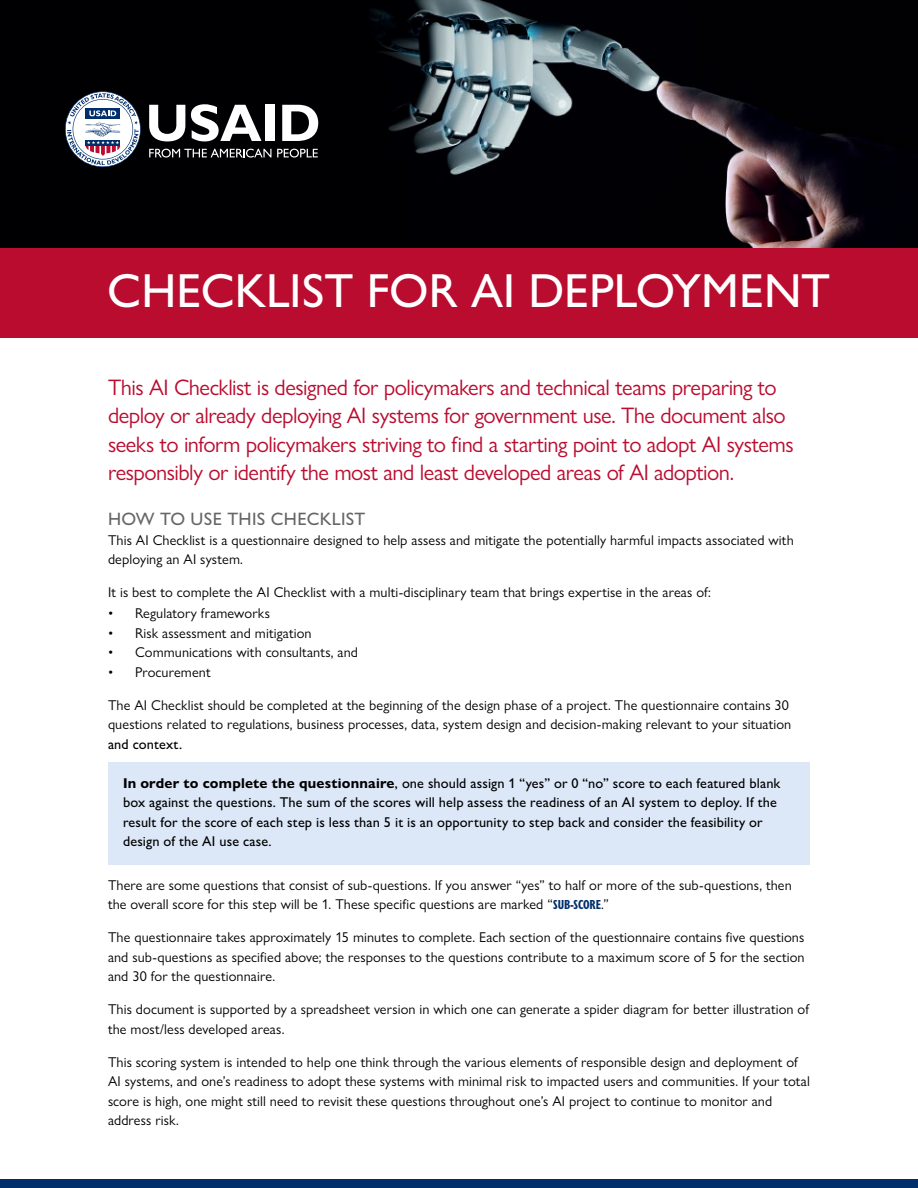
<style>
.page{position:relative;width:918px;height:1188px;background:#fff}
.page>*{position:absolute;margin:0;border:0;box-sizing:border-box;transform-origin:0 0}
.t1{font:500 48px "Gill Sans Nova";color:#fff}
.Body{font:22.5px/28.5px "Gill Sans Nova";letter-spacing:-.02em;color:#ba0c2f}
.Heading_1{font:500 18px "Gill Sans Nova";letter-spacing:.02em;color:#666}
.Body-2{font:14.25px/19.5px "Gill Sans Nova";letter-spacing:.01em;color:#000}
.Body-3{font:500 14.25px/19.5px "Gill Sans Nova";letter-spacing:.01em;color:#000}
.s1{font-weight:500}
.s2{font-weight:700}
.s3{font-weight:700;font-stretch:condensed;font-size:13.5px;color:#002f6c}
</style>
<div class="page">
<img style="left:459px;top:0;width:459px;height:248px">
<div style="left:0;top:0;width:459px;height:264px;background:#000003"></div>
<svg style="left:149px;top:105px;width:36px;height:36px"></svg>
<svg style="left:149px;top:149px;width:122px;height:9px"></svg>
<svg style="left:277px;top:149px;width:41px;height:9px"></svg>
<svg style="left:191px;top:104px;width:70px;height:37px"></svg>
<div style="left:265px;top:105px;width:9px;height:36px;background:#fff"></div>
<svg style="left:282px;top:105px;width:36px;height:36px"></svg>
<svg style="left:65px;top:91px;width:76px;height:76px"></svg>
<div style="left:0;top:248px;width:918px;height:90px;background:#ba0c2f"></div>
<div style="left:0;top:1179px;width:918px;height:9px;background:#002f6c"></div>
<div style="left:108px;top:762px;width:702px;height:103px;background:#dce8f8"></div>
<p class="t1" style="left:107px;top:262px;width:724px">CHECKLIST FOR AI DEPLOYMENT</p>
<p class="Body" style="left:108px;top:373px;width:687px">This AI Checklist is designed for policymakers and technical teams preparing to deploy or already deploying AI systems for government use. The document also seeks to inform policymakers striving to find a starting point to adopt AI systems responsibly or identify the most and least developed areas of AI adoption.</p>
<p class="Heading_1" style="left:108px;top:508px;width:259px">HOW TO USE THIS CHECKLIST</p>
<p class="Body-2" style="left:108px;top:530px;width:687px">This AI Checklist is a questionnaire designed to help assess and mitigate the potentially harmful impacts associated with deploying an AI system.</p>
<p class="Body-2" style="left:108px;top:583px;width:604px">It is best to complete the AI Checklist with a multi-disciplinary team that brings expertise in the areas of:</p>
<p class="Body-2" style="left:108px;top:604px;width:163px">• Regulatory frameworks</p>
<p class="Body-2" style="left:108px;top:623px;width:205px">• Risk assessment and mitigation</p>
<p class="Body-2" style="left:108px;top:643px;width:252px">• Communications with consultants, and</p>
<p class="Body-2" style="left:108px;top:662px;width:104px">• Procurement</p>
<p class="Body-2" style="left:108px;top:695px;width:685px">The AI Checklist should be completed at the beginning of the design phase of a project. The questionnaire contains 30 questions related to regulations, business processes, data, system design and decision-making relevant to your situation <span class="s1">and context.</span></p>
<p class="Body-3" style="left:123px;top:773px;width:659px"><span class="s2">In order to complete the questionnaire</span>, one should assign 1 “yes” or 0 “no” score to each featured blank box against the questions. The sum of the scores will help assess the readiness of an AI system to deploy. If the result for the score of each step is less than 5 it is an opportunity to step back and consider the feasibility or design of the AI use case.</p>
<p class="Body-2" style="left:108px;top:875px;width:685px">There are some questions that consist of sub-questions. If you answer “yes” to half or more of the sub-questions, then the overall score for this step will be 1. These specific questions are marked “<span class="s3">SUB-SCORE</span>.”</p>
<p class="Body-2" style="left:108px;top:928px;width:698px;text-align:justify">The questionnaire takes approximately 15 minutes to complete. Each section of the questionnaire contains five questions and sub-questions as specified above; the responses to the questions contribute to a maximum score of 5 for the section and 30 for the questionnaire.</p>
<p class="Body-2" style="left:108px;top:1000px;width:703px">This document is supported by a spreadsheet version in which one can generate a spider diagram for better illustration of the most/less developed areas.</p>
<p class="Body-2" style="left:108px;top:1052px;width:703px">This scoring system is intended to help one think through the various elements of responsible design and deployment of AI systems, and one’s readiness to adopt these systems with minimal risk to impacted users and communities. If your total score is high, one might still need to revisit these questions throughout one’s AI project to continue to monitor and address risk.</p>
</div>
